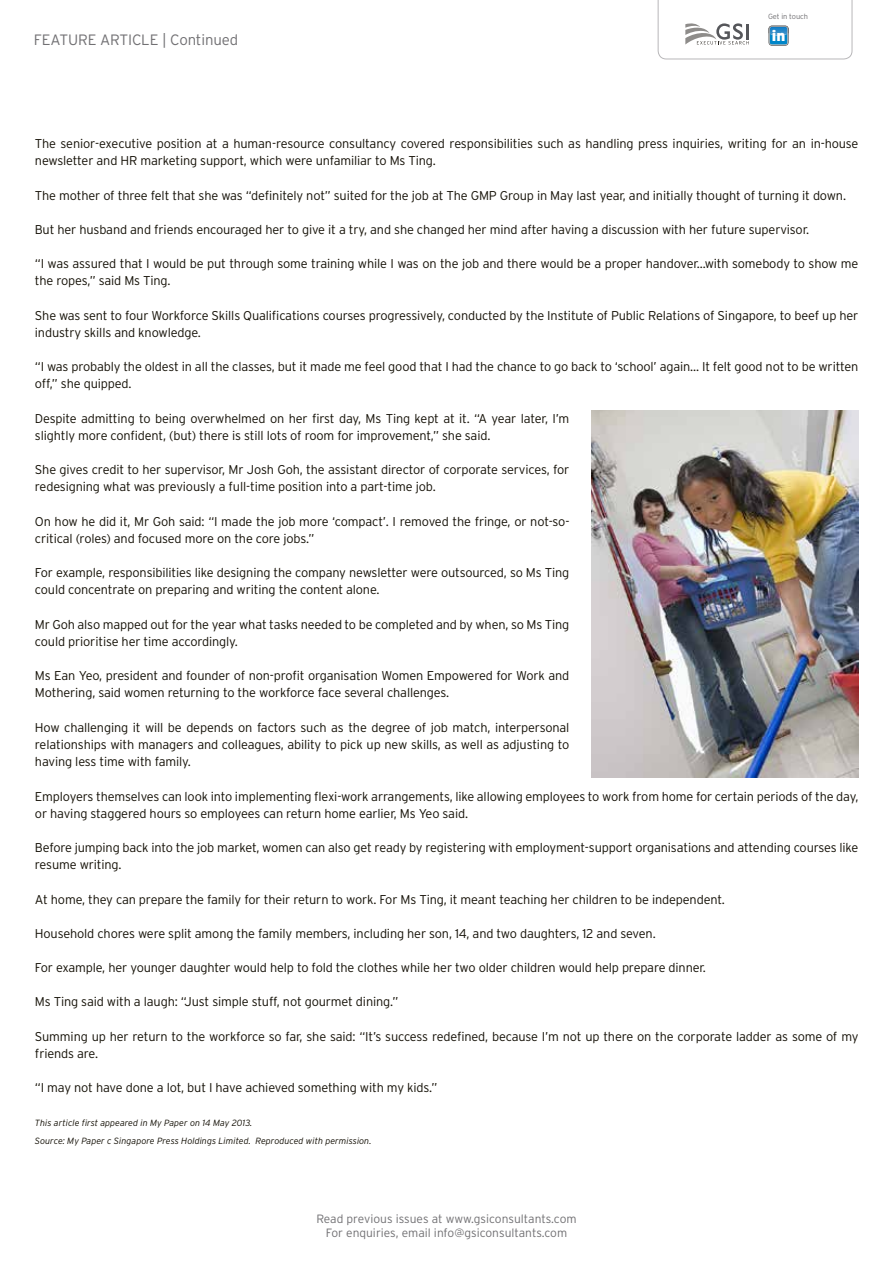
<style>
.page{position:relative;width:893px;height:1263px;background:#fff}
.page>*{position:absolute;margin:0;border:0;box-sizing:border-box;transform-origin:0 0}
.t1{font:900 15.15px "Interstate";color:#fff}
.t2{font:300 15px "Interstate";letter-spacing:-.01em;color:#717073}
.t3{font:300 12.75px/17.2px "Interstate";letter-spacing:-.01em;color:#141006}
.t4{font:300 12px/14.4px "Interstate";letter-spacing:-.005em;color:#717073;text-align:center}
.t5{font:italic 300 9px/17.2px "Interstate";color:#141006}
.t6{font:300 7.5px "Interstate";letter-spacing:-.01em;color:#717073}
</style>
<div class="page">
<img style="left:592px;top:410px;width:266px;height:367px">
<svg style="left:658px;top:0;width:194px;height:59px"></svg>
<p class="t2" style="left:34px;top:32px;width:206px">feature article | Continued</p>
<p class="t6" style="left:768px;top:12px;width:42px">Get in touch</p>
<p class="t1" style="left:772px;top:27px;width:15px">in</p>
<p class="t3" style="left:35px;top:135px;width:825px">The senior-executive position at a human-resource consultancy covered responsibilities such as handling press inquiries, writing for an in-house newsletter and HR marketing support, which were unfamiliar to Ms Ting.</p>
<p class="t3" style="left:35px;top:186px;width:813px">The mother of three felt that she was “definitely not” suited for the job at The GMP Group in May last year, and initially thought of turning it down.</p>
<p class="t3" style="left:35px;top:221px;width:776px">But her husband and friends encouraged her to give it a try, and she changed her mind after having a discussion with her future supervisor.</p>
<p class="t3" style="left:35px;top:255px;width:825px">“I was assured that I would be put through some training while I was on the job and there would be a proper handover...with somebody to show me the ropes,” said Ms Ting.</p>
<p class="t3" style="left:35px;top:306px;width:825px">She was sent to four Workforce Skills Qualifications courses progressively, conducted by the I nstitute of Public Relations of Singapore, to beef up her industry skills and knowledge.</p>
<p class="t3" style="left:35px;top:358px;width:825px">“I was probably the oldest in all the classes, but it made me feel good that I had the chance to go back to ‘school’ again... It felt good not to be written off,” she quipped.</p>
<p class="t3" style="left:35px;top:409px;width:536px">Despite admitting to being overwhelmed on her first day, Ms Ting kept at it. “A year later, I ’m slightly more confident, (but) there is still lots of room for improvement,” she said.</p>
<p class="t3" style="left:35px;top:461px;width:536px">She gives credit to her supervisor, Mr Josh Goh, the assistant director of corporate services, for redesigning what was previously a full-time position into a part-time job.</p>
<p class="t3" style="left:35px;top:512px;width:536px">On how he did it, Mr Goh said: “I made the job more ‘compact’. I removed the fringe, or not-so&shy;critical (roles) and focused more on the core jobs.”</p>
<p class="t3" style="left:35px;top:564px;width:536px">For example, responsibilities like designing the company newsletter were outsourced, so Ms Ting could concentrate on preparing and writing the content alone.</p>
<p class="t3" style="left:35px;top:615px;width:536px">Mr Goh also mapped out for the year what tasks needed to be completed and by when, so Ms Ting could prioritise her time accordingly.</p>
<p class="t3" style="left:35px;top:667px;width:536px">Ms Ean Yeo, president and founder of non-profit organisation Women Empowered for Work and<br>Mothering, said women returning to the workforce face several challenges.</p>
<p class="t3" style="left:35px;top:718px;width:536px;text-align:justify">How challenging it will be depends on factors such as the degree of job match, interpersonal relationships with managers and colleagues, ability to pick up new skills, as well as adjusting to having less time with family.</p>
<p class="t3" style="left:35px;top:787px;width:825px">Employers themselves can look into implementing flexi-work arrangements, like allowing employees to work from home for certain periods of the day, or having staggered hours so employees can return home earlier, Ms Yeo said.</p>
<p class="t3" style="left:35px;top:839px;width:825px">Before jumping back into the job market, women can also get ready by registering with employment-support organisations and attending courses like resume writing.</p>
<p class="t3" style="left:35px;top:890px;width:691px">At home, they can prepare the family for their return to work. For Ms Ting, it meant teaching her children to be independent.</p>
<p class="t3" style="left:35px;top:924px;width:622px">Household chores were split among the family members, including her son, 14, and two daughters, 12 and seven.</p>
<p class="t3" style="left:35px;top:959px;width:673px">For example, her younger daughter would help to fold the clothes while her two older children would help prepare dinner.</p>
<p class="t3" style="left:35px;top:993px;width:365px">Ms Ting said with a laugh: “Just simple stuff, not gourmet dining.”</p>
<p class="t3" style="left:35px;top:1027px;width:825px">Summing up her return to the workforce so far, she said: “It’s success redefined, because I ’m not up there on the corporate ladder as some of my friends are.</p>
<p class="t3" style="left:35px;top:1079px;width:404px">“I may not have done a lot, but I have achieved something with my kids.”</p>
<p class="t5" style="left:35px;top:1114px;width:338px">This article first appeared in My Paper on 14 May 2013.<br>Source: My Paper c Singapore Press Holdings Limited. Reproduced with permission.</p>
<p class="t4" style="left:316px;top:1211px;width:262px">Read previous issues at www.gsiconsultants.com<br>For enquiries, email info@gsiconsultants.com</p>
</div>
